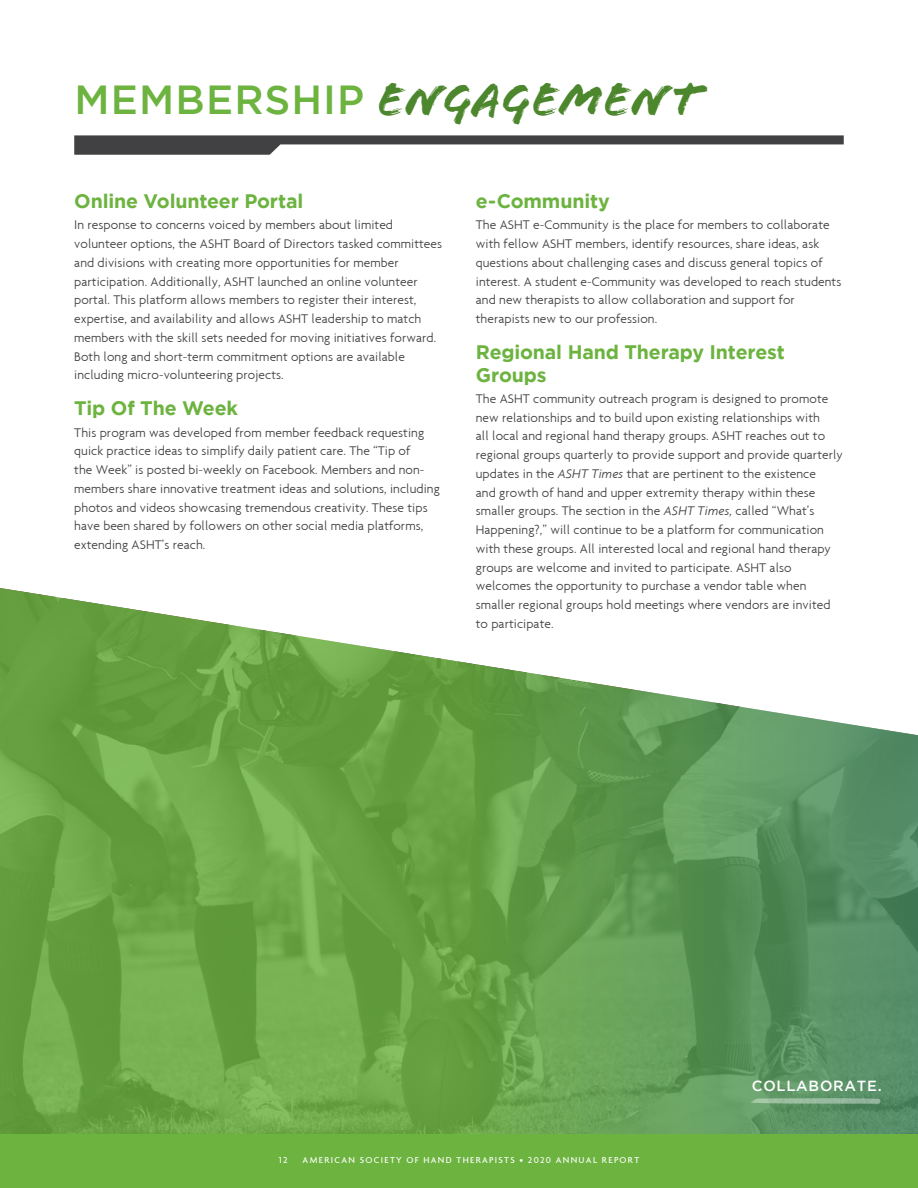
<style>
.page{position:relative;width:918px;height:1188px;background:#fff}
.page>*{position:absolute;margin:0;border:0;box-sizing:border-box;transform-origin:0 0}
.t1{font:500 40.5px "Gotham";letter-spacing:.03em;color:#6cb33f}
.t2{font:700 19.5px/22.5px "Gotham";letter-spacing:-.01em;color:#6cb33f}
.t3{font:500 14.7px "Gotham";letter-spacing:.055em;color:#fff}
.t4{font:300 13.5px/18.8px "Agenda";letter-spacing:.005em;color:#414042}
.t5{font:500 9.3px "Agenda";letter-spacing:.14em;color:#fff}
.s1{font-family:"Flood Std";font-weight:400;font-size:49.5px;color:#4d872d}
.s2{font-style:italic}
</style>
<div class="page">
<svg style="left:74px;top:135px;width:770px;height:20px"></svg>
<svg style="left:0;top:588px;width:918px;height:546px;background:#79ab65"></svg>
<svg style="left:751px;top:1097px;width:130px;height:7px"></svg>
<div style="left:0;top:1134px;width:918px;height:54px;background:#6cb33f"></div>
<h1 class="t1" style="left:75px;top:76px;width:627px">MEMBERSHIP <span class="s1">ENGAGEMENT</span></h1>
<h2 class="t2" style="left:74px;top:190px;width:231px">Online Volunteer Portal</h2>
<p class="t4" style="left:74px;top:215px;width:369px">In response to concerns voiced by members about limited volunteer options, the ASHT Board of Directors tasked committees and divisions with creating more opportunities for member participation. Additionally, ASHT launched an online volunteer portal. This platform allows members to register their interest, expertise, and availability and allows ASHT leadership to match members with the skill sets needed for moving initiatives forward.<br>Both long and short-term commitment options are available including micro-volunteering projects.</p>
<h2 class="t2" style="left:74px;top:397px;width:165px">Tip Of The Week</h2>
<p class="t4" style="left:74px;top:423px;width:367px">This program was developed from member feedback requesting quick practice ideas to simplify daily patient care. The “Tip of<br>the Week” is posted bi-weekly on Facebook. Members and non&shy;members share innovative treatment ideas and solutions, including photos and videos showcasing tremendous creativity. These tips have been shared by followers on other social media platforms, extending ASHT’s reach.</p>
<h2 class="t2" style="left:476px;top:190px;width:135px">e-Community</h2>
<p class="t4" style="left:476px;top:215px;width:367px">The ASHT e-Community is the place for members to collaborate with fellow ASHT members, identify resources, share ideas, ask questions about challenging cases and discuss general topics of interest. A student e-Community was developed to reach students and new therapists to allow collaboration and support for therapists new to our profession.</p>
<h2 class="t2" style="left:476px;top:340px;width:310px">Regional Hand Therapy Interest<br>Groups</h2>
<p class="t4" style="left:476px;top:389px;width:368px">The ASHT community outreach program is designed to promote new relationships and to build upon existing relationships with<br>all local and regional hand therapy groups. ASHT reaches out to regional groups quarterly to provide support and provide quarterly updates in the <span class="s2">ASHT Times</span> that are pertinent to the existence<br>and growth of hand and upper extremity therapy within these smaller groups. The section in the <span class="s2">ASHT Times,</span> called “What’s Happening?,” will continue to be a platform for communication with these groups. All interested local and regional hand therapy groups are welcome and invited to participate. ASHT also welcomes the opportunity to purchase a vendor table when smaller regional groups hold meetings where vendors are invited to participate.</p>
<p class="t3" style="left:752px;top:1077px;width:131px">COLLABORATE.</p>
<p class="t5" style="left:279px;top:1154px;width:10px">12</p>
<p class="t5" style="left:303px;top:1154px;width:338px">AMERICAN SOCIETY OF HAND THERAPISTS • 2020 ANNUAL REPORT</p>
</div>
